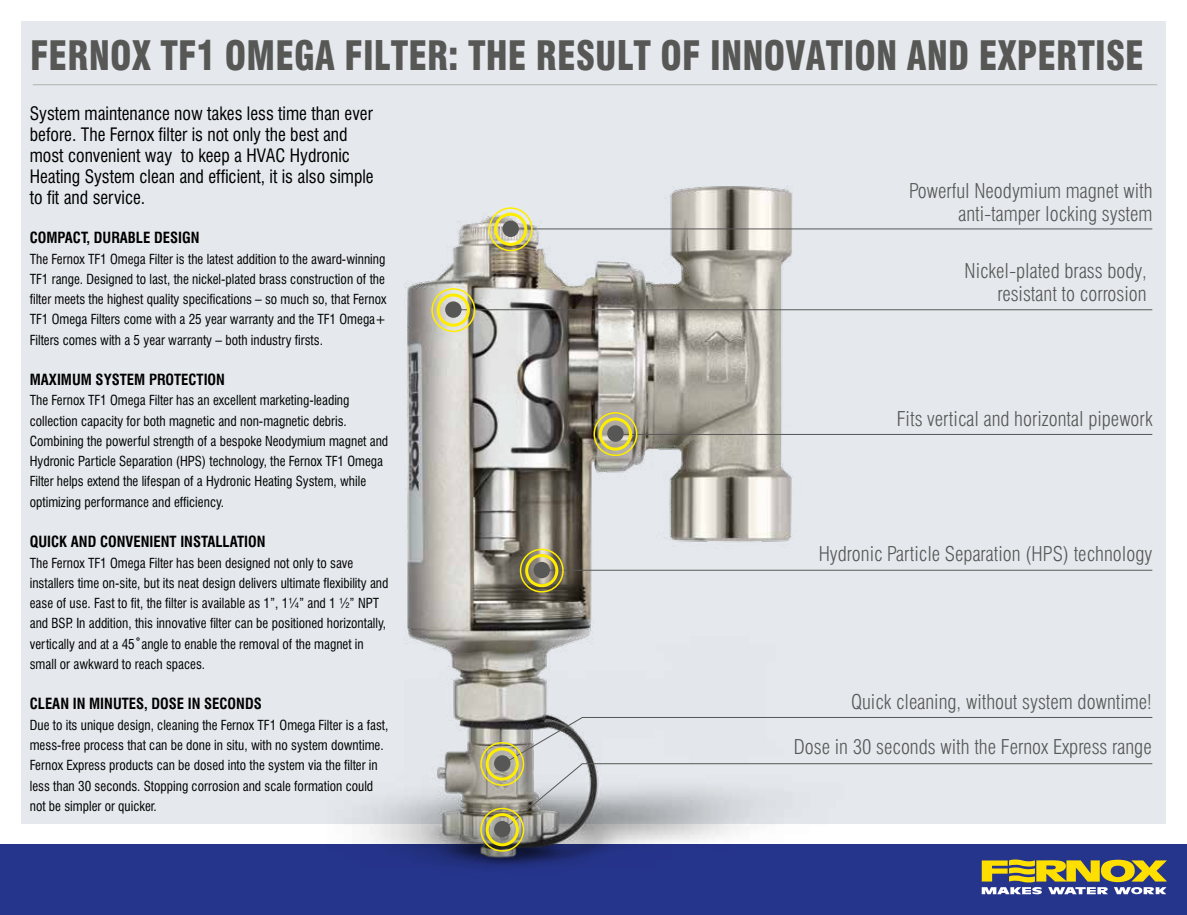
<style>
.page{position:relative;width:1187px;height:915px;background:#fff}
.page>*{position:absolute;margin:0;border:0;box-sizing:border-box;transform-origin:0 0}
.t1{font:900 condensed 39.6px "Swiss 721 BT";letter-spacing:.005em;color:#575756;scale:.91 1}
.t2{font:300 condensed 19.95px/23px "Swiss 721 BT";color:#575756;text-align:right}
.t3{font:condensed 18px/21px "Swiss 721 BT";color:#000}
.t4{font:700 condensed 15px "Swiss 721 BT";color:#000}
.t5{font:condensed 13.5px/20.2px "Swiss 721 BT";color:#000}
</style>
<div class="page">
<div style="left:0;top:844px;width:1186px;height:70px;background:#26358c"></div>
<svg style="left:981px;top:859px;width:185px;height:35px"></svg>
<div style="left:21px;top:21px;width:1144px;height:802px;background:#e5e9ed"></div>
<hr style="left:33px;top:84px;width:1124px;height:1px;background:#b3b2b2">
<img style="left:327px;top:186px;width:573px;height:682px">
<hr style="left:510px;top:228px;width:642px;height:1px;background:#575756">
<hr style="left:459px;top:309px;width:693px;height:1px;background:#575756">
<hr style="left:617px;top:434px;width:535px;height:1px;background:#575756">
<hr style="left:543px;top:569px;width:609px;height:1px;background:#575756">
<svg style="left:503px;top:764px;width:649px;height:65px"></svg>
<svg style="left:503px;top:716px;width:649px;height:48px"></svg>
<div style="left:494px;top:213px;width:33px;height:33px;border:3px solid #ffed00;border-radius:50%"></div>
<div style="left:488px;top:207px;width:44px;height:44px;border:2px solid #ffed00;border-radius:50%"></div>
<div style="left:502px;top:220px;width:17px;height:17px;background:#575756;border-radius:50%"></div>
<div style="left:437px;top:293px;width:33px;height:33px;border:3px solid #ffed00;border-radius:50%"></div>
<div style="left:431px;top:288px;width:44px;height:44px;border:2px solid #ffed00;border-radius:50%"></div>
<div style="left:445px;top:301px;width:16px;height:17px;background:#575756;border-radius:50%"></div>
<div style="left:599px;top:417px;width:33px;height:33px;border:3px solid #ffed00;border-radius:50%"></div>
<div style="left:593px;top:412px;width:44px;height:44px;border:2px solid #ffed00;border-radius:50%"></div>
<div style="left:607px;top:425px;width:16px;height:16px;background:#575756;border-radius:50%"></div>
<div style="left:525px;top:554px;width:33px;height:33px;border:3px solid #ffed00;border-radius:50%"></div>
<div style="left:519px;top:548px;width:44px;height:44px;border:2px solid #ffed00;border-radius:50%"></div>
<div style="left:533px;top:561px;width:17px;height:17px;background:#575756;border-radius:50%"></div>
<div style="left:485px;top:812px;width:34px;height:34px;border:3px solid #ffed00;border-radius:50%"></div>
<div style="left:480px;top:807px;width:44px;height:44px;border:2px solid #ffed00;border-radius:50%"></div>
<div style="left:494px;top:820px;width:16px;height:17px;background:#575756;border-radius:50%"></div>
<div style="left:485px;top:747px;width:34px;height:33px;border:3px solid #ffed00;border-radius:50%"></div>
<div style="left:480px;top:741px;width:44px;height:44px;border:2px solid #ffed00;border-radius:50%"></div>
<div style="left:494px;top:755px;width:16px;height:16px;background:#575756;border-radius:50%"></div>
<h1 class="t1" style="left:30px;top:31px;width:1225px">FERNOX TF1 OMEGA FILTER: THE RESULT OF INNOVATION AND EXPERTISE</h1>
<h3 class="t3" style="left:30px;top:103px;width:345px">System maintenance now takes less time than ever before. The Fernox filter is not only the best and most convenient way to keep a HVAC Hydronic Heating System clean and efficient, it is also simple to fit and service.</h3>
<p class="t4" style="left:30px;top:229px;width:171px">COMPACT, DURABLE DESIGN</p>
<p class="t5" style="left:30px;top:248px;width:358px;text-align:justify">The Fernox TF1 Omega Filter is the latest addition to the award-winning TF1 range. Designed to last, the nickel-plated brass construction of the filter meets the highest quality specifications – so much so, that Fernox TF1 Omega Filters come with a 25 year warranty and the TF1 Omega+ Filters comes with a 5 year warranty – both industry firsts.</p>
<p class="t4" style="left:30px;top:370px;width:197px">MAXIMUM SYSTEM PROTECTION</p>
<p class="t5" style="left:30px;top:390px;width:360px">The Fernox TF1 Omega Filter has an excellent marketing-leading collection capacity for both magnetic and non-magnetic debris.<br>Combining the powerful strength of a bespoke Neodymium magnet and Hydronic Particle Separation (HPS) technology, the Fernox TF1 Omega Filter helps extend the lifespan of a Hydronic Heating System, while optimizing performance and efficiency.</p>
<p class="t4" style="left:30px;top:532px;width:237px">QUICK AND CONVENIENT INSTALLATION</p>
<p class="t5" style="left:30px;top:552px;width:360px">The Fernox TF1 Omega Filter has been designed not only to save installers time on-site, but its neat design delivers ultimate flexibility and ease of use. Fast to fit, the filter is available as 1”, 1¼” and 1 ½” NPT and BSP. In addition, this innovative filter can be positioned horizontally, vertically and at a 45˚angle to enable the removal of the magnet in small or awkward to reach spaces.</p>
<p class="t4" style="left:30px;top:694px;width:233px">CLEAN IN MINUTES, DOSE IN SECONDS</p>
<p class="t5" style="left:30px;top:714px;width:360px">Due to its unique design, cleaning the Fernox TF1 Omega Filter is a fast, mess-free process that can be done in situ, with no system downtime.<br>Fernox Express products can be dosed into the system via the filter in less than 30 seconds. Stopping corrosion and scale formation could not be simpler or quicker.</p>
<h2 class="t2" style="left:909px;top:179px;width:245px">Powerful Neodymium magnet with anti-tamper locking system</h2>
<h2 class="t2" style="left:964px;top:259px;width:183px">Nickel-plated brass body, resistant to corrosion</h2>
<h2 class="t2" style="left:896px;top:407px;width:257px">Fits vertical and horizontal pipework</h2>
<h2 class="t2" style="left:818px;top:542px;width:335px">Hydronic Particle Separation (HPS) technology</h2>
<h2 class="t2" style="left:851px;top:689px;width:302px">Quick cleaning, without system downtime!</h2>
<h2 class="t2" style="left:793px;top:735px;width:359px">Dose in 30 seconds with the Fernox Express range</h2>
</div>
